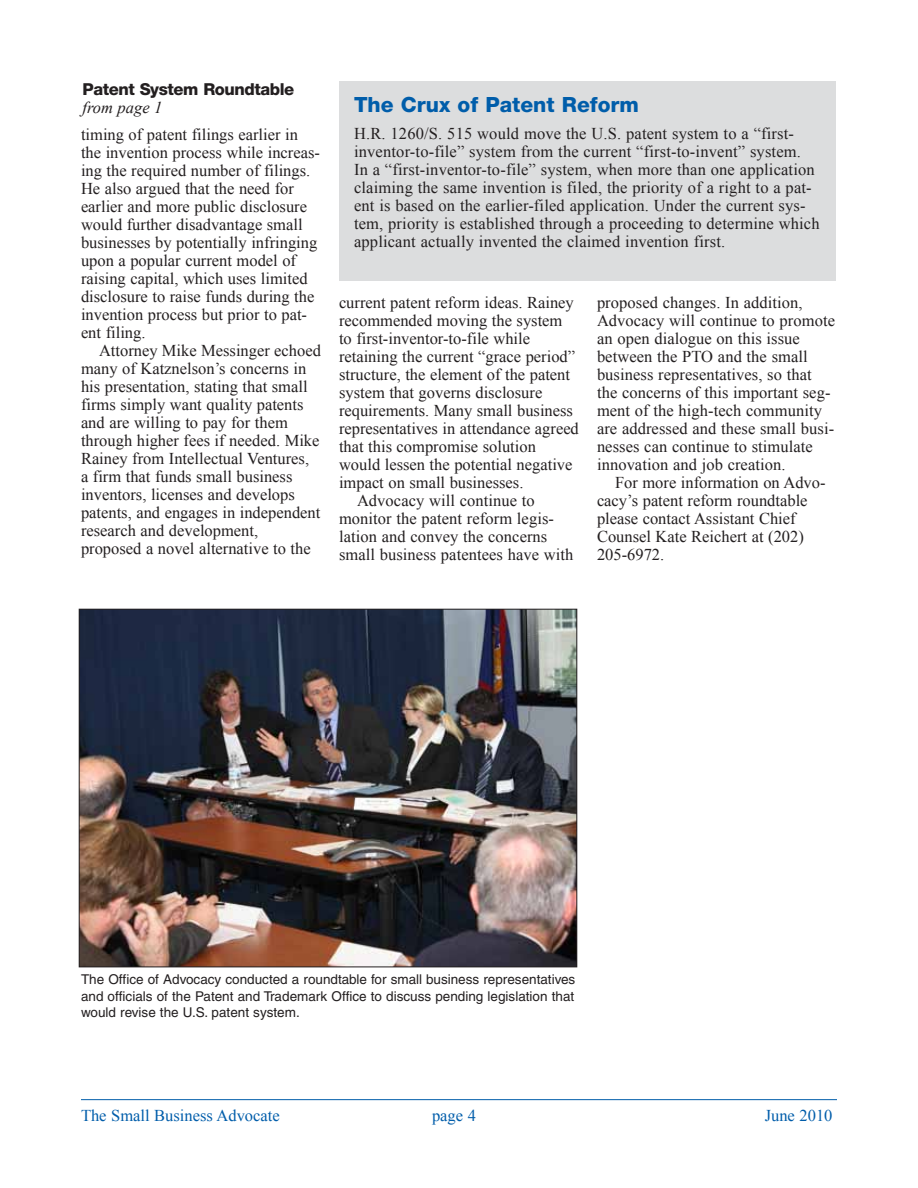
<style>
.page{position:relative;width:918px;height:1188px;background:#fff}
.page>*{position:absolute;margin:0;border:0;box-sizing:border-box;transform-origin:0 0}
._6{font:800 21px "Helvetica Neue";color:#005daa}
._7{font:16.5px/18px "Times New Roman";color:#231f20}
._7FIRST{font:16.5px/18px "Times New Roman";letter-spacing:.01em;color:#231f20}
.t1{font:16.5px "Times New Roman";color:#005daa}
._7FIRST-2{font:800 16.5px/18px "Helvetica Neue";letter-spacing:-.025em;color:#231f20}
._9{font:13.5px/16.5px "Helvetica";color:#231f20;text-align:justify}
.s1{font-family:"Times New Roman";font-weight:400;font-style:italic}
</style>
<div class="page">
<hr style="left:81px;top:1099px;width:756px;height:1px;background:#005daa">
<div style="left:339px;top:81px;width:497px;height:199px;background:#dcddde"></div>
<img style="left:81px;top:611px;width:494px;height:354px">
<p class="_7FIRST-2" style="left:82px;top:80px;width:213px">Patent System Roundtable <span class="s1">from page 1</span></p>
<p class="_7" style="left:81px;top:125px;width:240px">timing of patent filings earlier in the invention process while increas&shy;ing the required number of filings.<br>He also argued that the need for earlier and more public disclosure would further disadvantage small businesses by potentially infringing upon a popular current model of raising capital, which uses limited disclosure to raise funds during the invention process but prior to pat&shy;ent filing.</p>
<p class="_7" style="left:81px;top:341px;width:242px;text-indent:18px">Attorney Mike Messinger echoed many of Katznelson’s concerns in his presentation, stating that small firms simply want quality patents and are willing to pay for them through higher fees if needed. Mike Rainey from Intellectual Ventures,<br>a firm that funds small business inventors, licenses and develops patents, and engages in independent research and development, proposed a novel alternative to the</p>
<p class="_6" style="left:354px;top:92px;width:286px">The Crux of Patent Reform</p>
<p class="_7FIRST" style="left:354px;top:124px;width:467px">H.R. 1260/S. 515 would move the U.S. patent system to a “first&shy;inventor-to-file” system from the current “first-to-invent” system.<br>In a “first-inventor-to-file” system, when more than one application claiming the same invention is filed, the priority of a right to a pat&shy;ent is based on the earlier-filed application. Under the current sys&shy;tem, priority is established through a proceeding to determine which applicant actually invented the claimed invention first.</p>
<p class="_7" style="left:339px;top:293px;width:241px">current patent reform ideas. Rainey recommended moving the system to first-inventor-to-file while retaining the current “grace period” structure, the element of the patent system that governs disclosure requirements. Many small business representatives in attendance agreed that this compromise solution would lessen the potential negative impact on small businesses.</p>
<p class="_7" style="left:339px;top:491px;width:236px;text-indent:18px">Advocacy will continue to monitor the patent reform legis&shy;lation and convey the concerns small business patentees have with</p>
<p class="_7" style="left:597px;top:293px;width:240px">proposed changes. In addition,<br>Advocacy will continue to promote an open dialogue on this issue between the PTO and the small business representatives, so that the concerns of this important seg&shy;ment of the high-tech community are addressed and these small busi&shy;nesses can continue to stimulate innovation and job creation.</p>
<p class="_7" style="left:597px;top:473px;width:230px;text-indent:18px">For more information on Advo&shy;cacy’s patent reform roundtable please contact Assistant Chief<br>Counsel Kate Reichert at (202)<br>205-6972.</p>
<p class="_9" style="left:81px;top:971px;width:496px">The Office of Advocacy conducted a roundtable for small business representatives and officials of the Patent and Trademark Office to discuss pending legislation that would revise the U.S. patent system.</p>
<p class="t1" style="left:81px;top:1104px;width:200px">The Small Business Advocate</p>
<p class="t1" style="left:432px;top:1104px;width:45px">page 4</p>
<p class="t1" style="left:765px;top:1104px;width:69px">June 2010</p>
</div>
